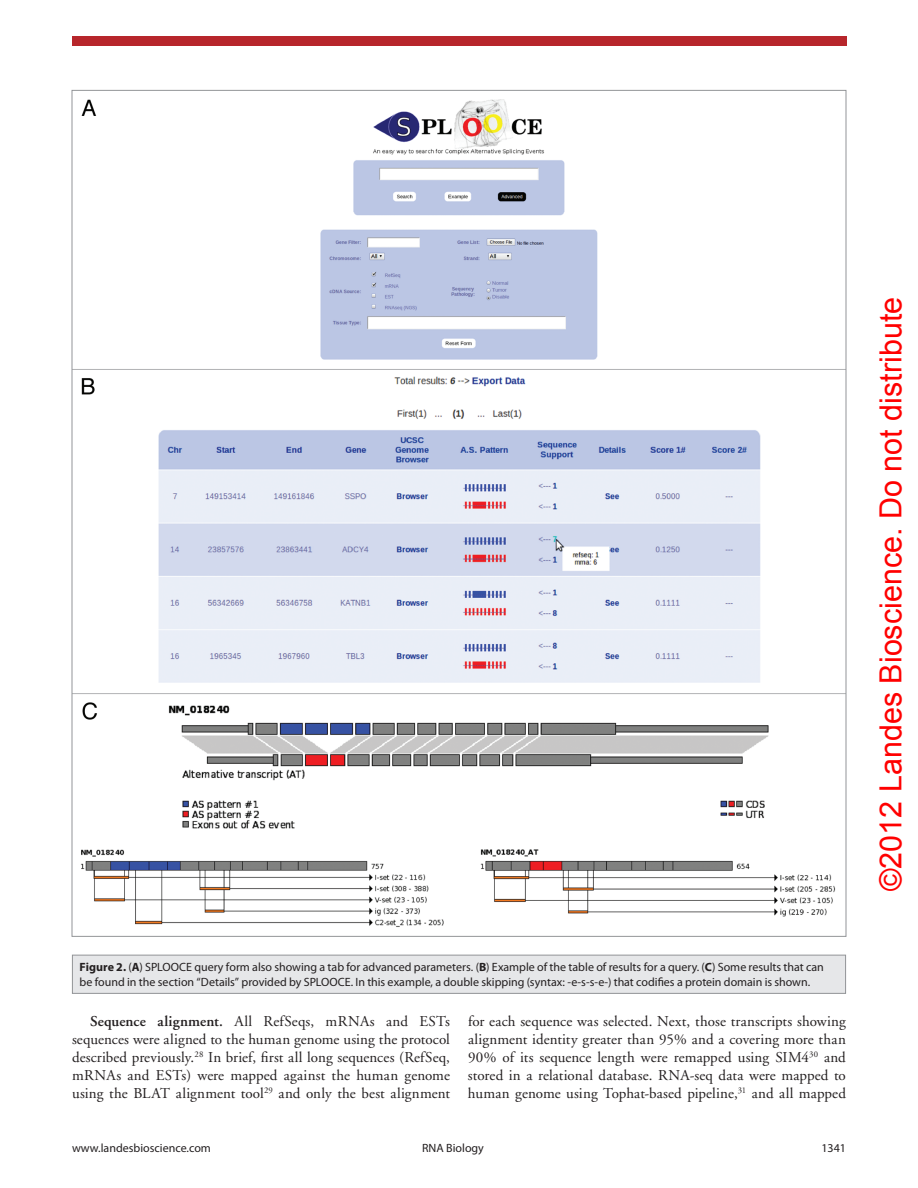
<style>
.page{position:relative;width:918px;height:1188px;background:#fff}
.page>*{position:absolute;margin:0;border:0;box-sizing:border-box;transform-origin:0 0}
.t1{font:30.45px "Arial";color:#f00}
.t2{font:15px/18px "Adobe Garamond";letter-spacing:.005em;color:#231f20;text-align:justify}
.t3{font:12px/15px "Myriad Pro";color:#231f20}
.s1{font-weight:700}
.s2{font-weight:600}
</style>
<div class="page">
<div style="left:72px;top:36px;width:774px;height:10px;background:#b7262b"></div>
<div style="left:72px;top:955px;width:774px;height:38px;background:#e6e7e9"></div>
<div style="left:72px;top:955px;width:774px;height:39px;border:1px solid #939598"></div>
<img style="left:74px;top:99px;width:770px;height:828px">
<p class="t3" style="left:80px;top:960px;width:746px"><span class="s1">Figure 2.</span> (<span class="s1">A</span>) SPLOOCE query form also showing a tab for advanced parameters. (<span class="s1">B</span>) Example of the table of results for a query. (<span class="s1">C</span>) Some results that can be found in the section “Details” provided by SPLOOCE . In this example, a double skipping (syntax: -e-s-s-e-) that codifies a protein domain is shown.</p>
<p class="t2" style="left:72px;top:1013px;width:379px;text-indent:18px"><span class="s2">Sequence alignment.</span> All RefSeqs, mRNAs and ESTs sequences were aligned to the human genome using the protocol described previously.<sup>28</sup> In brief, first all long sequences (RefSeq, mRNAs and ESTs) were mapped against the human genome using the BLAT alignment tool<sup>29</sup> and only the best alignment</p>
<p class="t2" style="left:468px;top:1013px;width:379px">for each sequence was selected. Next, those transcripts showing alignment identity greater than 95% and a covering more than 90% of its sequence length were remapped using SIM4<sup>30</sup> and stored in a relational database. RNA-seq data were mapped to human genome using Tophat-based pipeline,<sup>31</sup> and all mapped</p>
<p class="t3" style="left:72px;top:1140px;width:140px">www.landesbioscience.com</p>
<p class="t3" style="left:422px;top:1140px;width:63px">RNA Biology</p>
<p class="t3" style="left:821px;top:1140px;width:26px">1341</p>
<h1 class="t1" style="left:871px;top:891px;width:595px;rotate:-90deg">©2012 Landes Bioscience. Do not distribute</h1>
</div>
